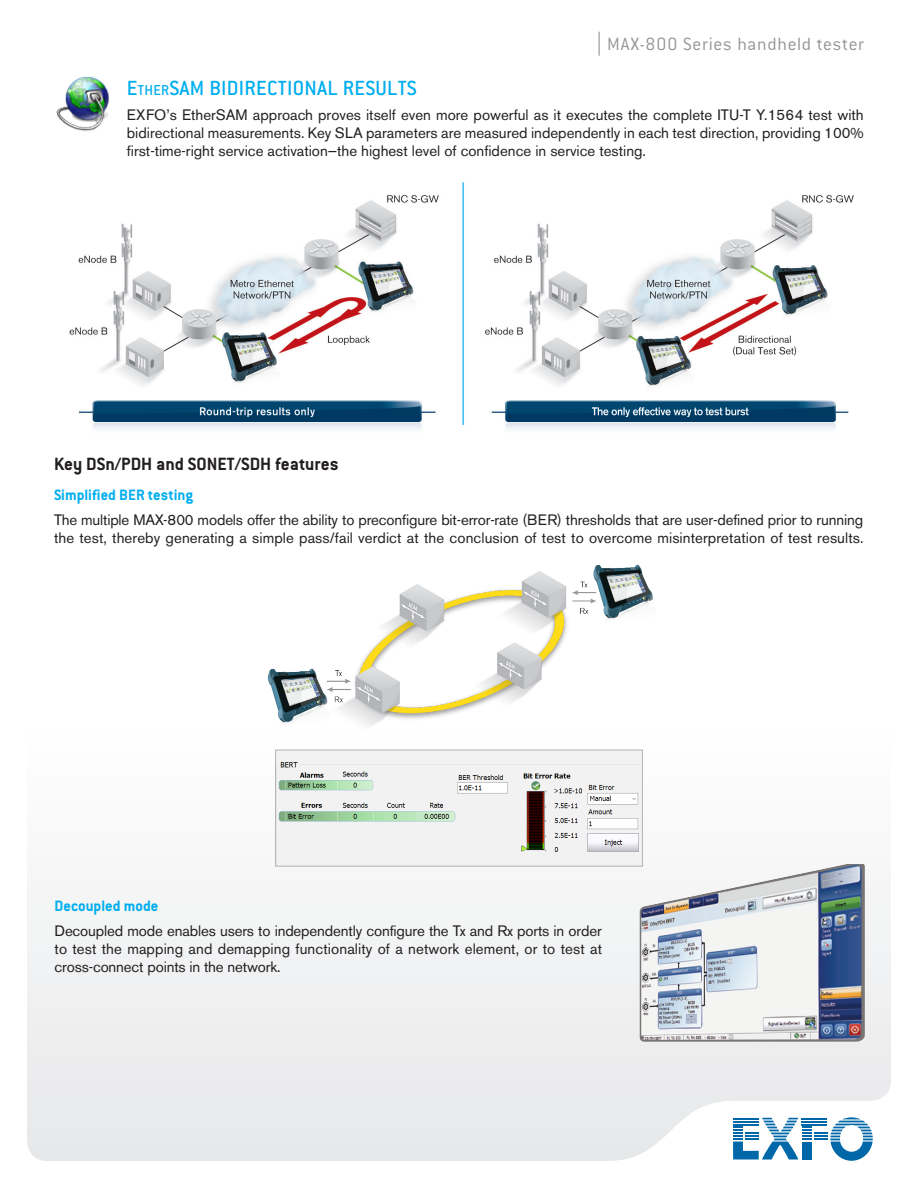
<style>
.page{position:relative;width:918px;height:1188px;background:#fff}
.page>*{position:absolute;margin:0;border:0;box-sizing:border-box;transform-origin:0 0}
.t1{font:500 22.5px "Conduit ITC";letter-spacing:.01em;color:#00aeef}
.t2{font:700 19.5px "Conduit ITC";color:#231f20}
.t3{font:300 19.5px "Conduit ITC";letter-spacing:.04em;color:#939598}
.t4{font:700 16.5px "Conduit ITC";color:#00aeef}
.t5{font:15px/18px "Akzidenz Grotesk BE";color:#231f20;text-align:justify}
.s1{font-size:15.75px}
</style>
<div class="page">
<div style="left:27px;top:903px;width:864px;height:258px;background:#eeeeef"></div>
<svg style="left:599px;top:32px;width:1px;height:24px"></svg>
<svg style="left:733px;top:1117px;width:140px;height:44px"></svg>
<img style="left:267px;top:564px;width:386px;height:186px">
<img style="left:277px;top:752px;width:364px;height:113px">
<div style="left:275px;top:750px;width:368px;height:117px;border:1px solid #b2b3b7"></div>
<img style="left:619px;top:864px;width:264px;height:199px">
<img style="left:69px;top:182px;width:785px;height:247px">
<img style="left:56px;top:77px;width:53px;height:54px">
<h2 class="t3" style="left:607px;top:33px;width:258px">MAX-800 Series handheld tester</h2>
<h1 class="t1" style="left:127px;top:76px;width:291px">E<span class="s1">ther</span>SAM BIDIRECTIONAL RESULTS</h1>
<p class="t5" style="left:127px;top:106px;width:739px">EXFO’s EtherSAM approach proves itself even more powerful as it executes the complete ITU-T Y.1564 test with bidirectional measurements. Key SLA parameters are measured independently in each test direction, providing 100% first-time-right service activation—the highest level of confidence in service testing.</p>
<h2 class="t2" style="left:54px;top:453px;width:286px">Key DSn/PDH and SONET/SDH features</h2>
<p class="t4" style="left:54px;top:486px;width:141px">Simplified BER testing</p>
<p class="t5" style="left:54px;top:511px;width:811px">The multiple MAX-800 models offer the ability to preconfigure bit-error-rate (BER) thresholds that are user-defined prior to running the test, thereby generating a simple pass/fail verdict at the conclusion of test to overcome misinterpretation of test results.</p>
<p class="t4" style="left:55px;top:896px;width:105px">Decoupled mode</p>
<p class="t5" style="left:55px;top:922px;width:549px">Decoupled mode enables users to independently configure the Tx and Rx ports in order to test the mapping and demapping functionality of a network element, or to test at cross‑connect points in the network.</p>
</div>
